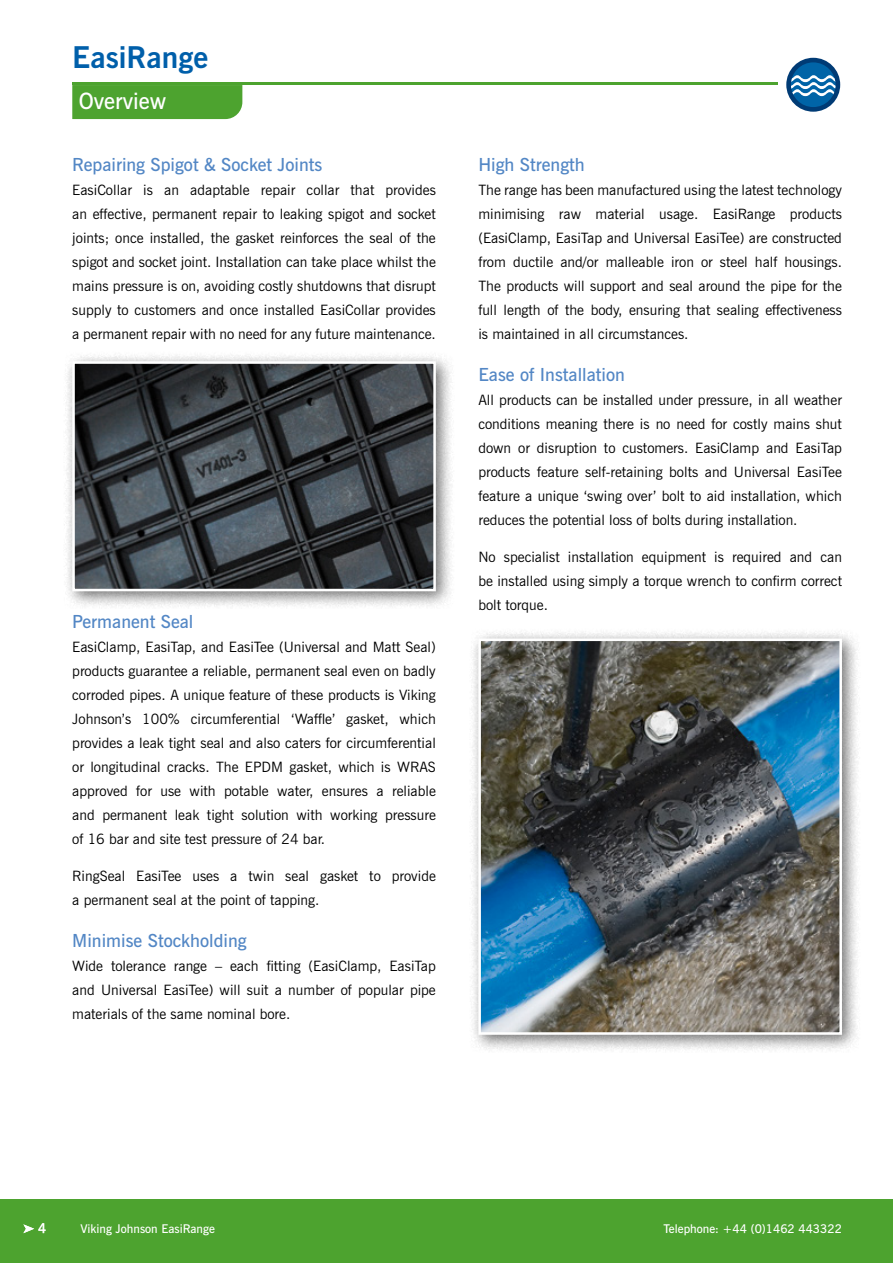
<style>
.page{position:relative;width:893px;height:1263px;background:#fff}
.page>*{position:absolute;margin:0;border:0;box-sizing:border-box;transform-origin:0 0}
.t1{font:700 30px "News Gothic BT";color:#005faa}
.t2{font:600 22.5px "News Gothic BT";color:#fff}
.t3{font:600 18px "News Gothic BT";color:#5387c5}
.t4{font:14.25px/24px "News Gothic BT";color:#000;text-align:justify}
.t5{font:600 13.5px "News Gothic BT";color:#fff}
.t6{font:600 12px "News Gothic BT";color:#fff}
</style>
<div class="page">
<div style="left:0;top:1199px;width:893px;height:64px;background:#4da32f"></div>
<svg style="left:23px;top:1224px;width:11px;height:9px"></svg>
<hr style="left:72px;top:83px;width:706px;height:2px;background:#4da32f">
<div style="left:72px;top:85px;width:170px;height:34px;background:#4da32f"></div>
<div style="left:786px;top:58px;width:54px;height:54px;background:#003b75;border-radius:50%"></div>
<div style="left:791px;top:62px;width:45px;height:45px;background:#0064a7;border-radius:50%"></div>
<svg style="left:791px;top:75px;width:45px;height:21px"></svg>
<div style="left:63px;top:351px;width:391px;height:258px;background:#000;opacity:.55"></div>
<img style="left:76px;top:365px;width:356px;height:222px">
<div style="left:72px;top:361px;width:364px;height:230px;border:3px solid #fff"></div>
<div style="left:469px;top:629px;width:391px;height:424px;background:#000;opacity:.55"></div>
<img style="left:482px;top:642px;width:356px;height:389px">
<div style="left:478px;top:638px;width:364px;height:397px;border:3px solid #fff"></div>
<h1 class="t1" style="left:72px;top:39px;width:137px">EasiRange</h1>
<h2 class="t2" style="left:79px;top:87px;width:89px">Overview</h2>
<p class="t3" style="left:72px;top:154px;width:252px">Repairing Spigot &amp; Socket Joints</p>
<p class="t4" style="left:72px;top:178px;width:365px">EasiCollar is an adaptable repair collar that provides an effective, permanent repair to leaking spigot and socket joints; once installed, the gasket reinforces the seal of the spigot and socket joint. Installation can take place whilst the mains pressure is on, avoiding costly shutdowns that disrupt supply to customers and once installed EasiCollar provides a permanent repair with no need for any future maintenance.</p>
<p class="t3" style="left:72px;top:611px;width:123px">Permanent Seal</p>
<p class="t4" style="left:72px;top:635px;width:365px">EasiClamp, EasiTap, and EasiTee (Universal and Matt Seal) products guarantee a reliable, permanent seal even on badly corroded pipes. A unique feature of these products is Viking Johnson’s 100% circumferential ‘Waffle’ gasket, which provides a leak tight seal and also caters for circumferential or longitudinal cracks. The EPDM gasket, which is WRAS approved for use with potable water, ensures a reliable and permanent leak tight solution with working pressure of 16 bar and site test pressure of 24 bar.</p>
<p class="t4" style="left:72px;top:864px;width:365px">RingSeal EasiTee uses a twin seal gasket to provide a permanent seal at the point of tapping.</p>
<p class="t3" style="left:72px;top:929px;width:176px">Minimise Stockholding</p>
<p class="t4" style="left:72px;top:953px;width:365px">Wide tolerance range – each fitting (EasiClamp, EasiTap and Universal EasiTee) will suit a number of popular pipe materials of the same nominal bore.</p>
<p class="t3" style="left:478px;top:154px;width:108px">High Strength</p>
<p class="t4" style="left:478px;top:178px;width:365px">The range has been manufactured using the latest technology minimising raw material usage. EasiRange products (EasiClamp, EasiTap and Universal EasiTee) are constructed from ductile and/or malleable iron or steel half housings.<br>The products will support and seal around the pipe for the full length of the body, ensuring that sealing effectiveness is maintained in all circumstances.</p>
<p class="t3" style="left:478px;top:363px;width:148px">Ease of Installation</p>
<p class="t4" style="left:478px;top:388px;width:365px">All products can be installed under pressure, in all weather conditions meaning there is no need for costly mains shut down or disruption to customers. EasiClamp and EasiTap products feature self-retaining bolts and Universal EasiTee feature a unique ‘swing over’ bolt to aid installation, which reduces the potential loss of bolts during installation.</p>
<p class="t4" style="left:478px;top:544px;width:365px">No specialist installation equipment is required and can be installed using simply a torque wrench to confirm correct bolt torque.</p>
<p class="t5" style="left:38px;top:1220px;width:10px">4</p>
<p class="t6" style="left:81px;top:1222px;width:136px">Viking Johnson EasiRange</p>
<p class="t6" style="left:664px;top:1222px;width:180px">Telephone: +44 (0)1462 443322</p>
</div>
